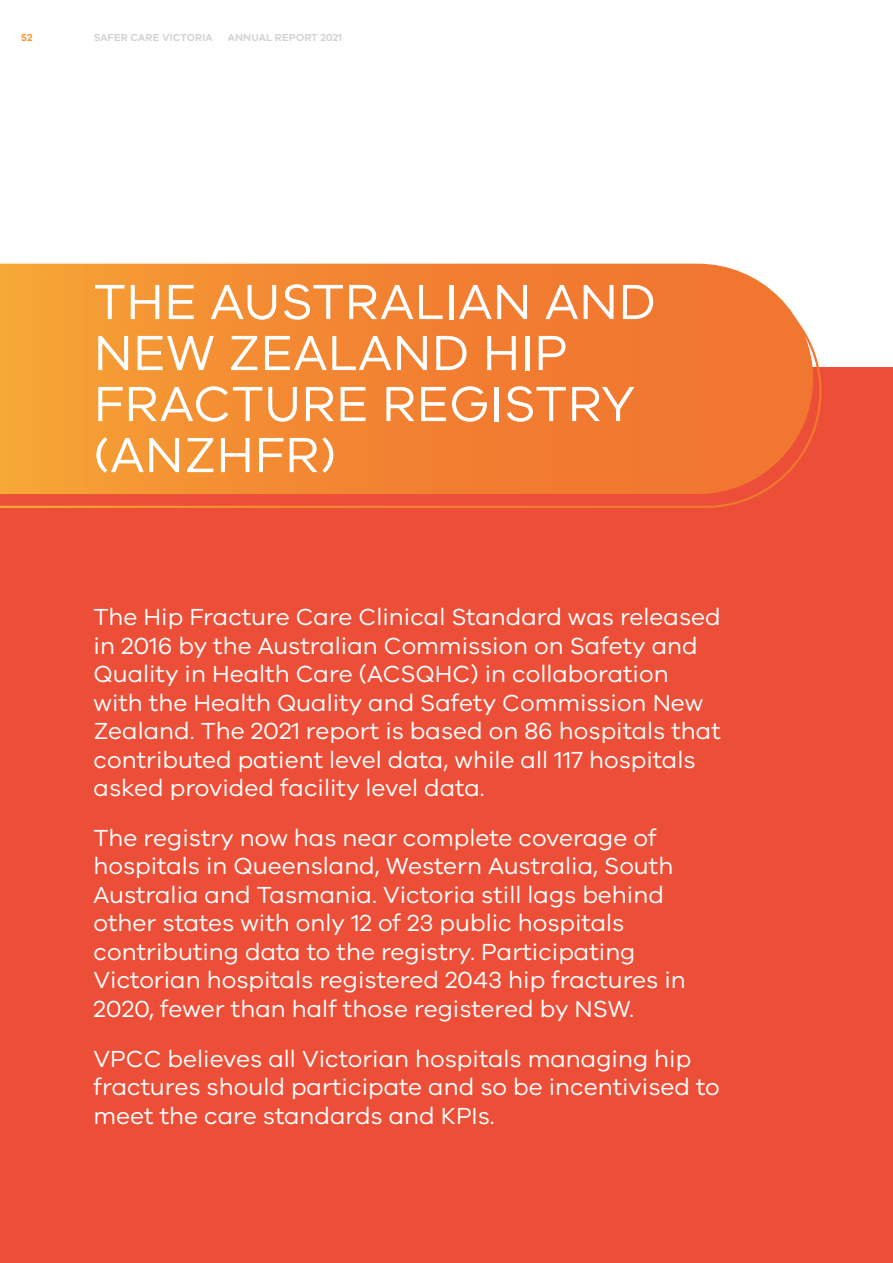
<style>
.page{position:relative;width:893px;height:1263px;background:#fff}
.page>*{position:absolute;margin:0;border:0;box-sizing:border-box;transform-origin:0 0}
.Breaker_Page_Heading{font:51px/51px "VIC";letter-spacing:.01em;color:#fff}
.Breaker_Page_Body_20{font:24px/28.5px "VIC";color:#fff}
.t1{font:600 10.5px "VIC";letter-spacing:.01em;color:#d1d2d4}
.t2{font:600 10.5px "VIC";color:#f59632}
</style>
<div class="page">
<div style="left:0;top:367px;width:893px;height:896px;background:#ec4e37"></div>
<svg style="left:0;top:264px;width:745px;height:10px;background:#f38a36"></svg>
<svg style="left:0;top:274px;width:822px;height:234px;background:#f28434"></svg>
<p class="t2" style="left:21px;top:31px;width:13px">52</p>
<p class="t1" style="left:94px;top:31px;width:120px">SAFER CARE VICTORIA</p>
<p class="t1" style="left:228px;top:31px;width:116px">ANNUAL REPORT 2021</p>
<p class="Breaker_Page_Heading" style="left:94px;top:275px;width:564px">THE AUSTRALIAN AND<br>NEW ZEALAND HIP<br>FRACTURE REGISTRY (ANZHFR)</p>
<p class="Breaker_Page_Body_20" style="left:94px;top:602px;width:629px">The Hip Fracture Care Clinical Standard was released in 2016 by the Australian Commission on Safety and Quality in Health Care (ACSQHC) in collaboration with the Health Quality and Safety Commission New Zealand. The 2021 report is based on 86 hospitals that contributed patient level data, while all 117 hospitals asked provided facility level data.</p>
<p class="Breaker_Page_Body_20" style="left:94px;top:823px;width:594px">The registry now has near complete coverage of hospitals in Queensland, Western Australia, South Australia and Tasmania. Victoria still lags behind other states with only 12 of 23 public hospitals contributing data to the registry. Participating Victorian hospitals registered 2043 hip fractures in 2020, fewer than half those registered by NSW.</p>
<p class="Breaker_Page_Body_20" style="left:94px;top:1043px;width:628px">VPCC believes all Victorian hospitals managing hip fractures should participate and so be incentivised to meet the care standards and KPIs.</p>
</div>
